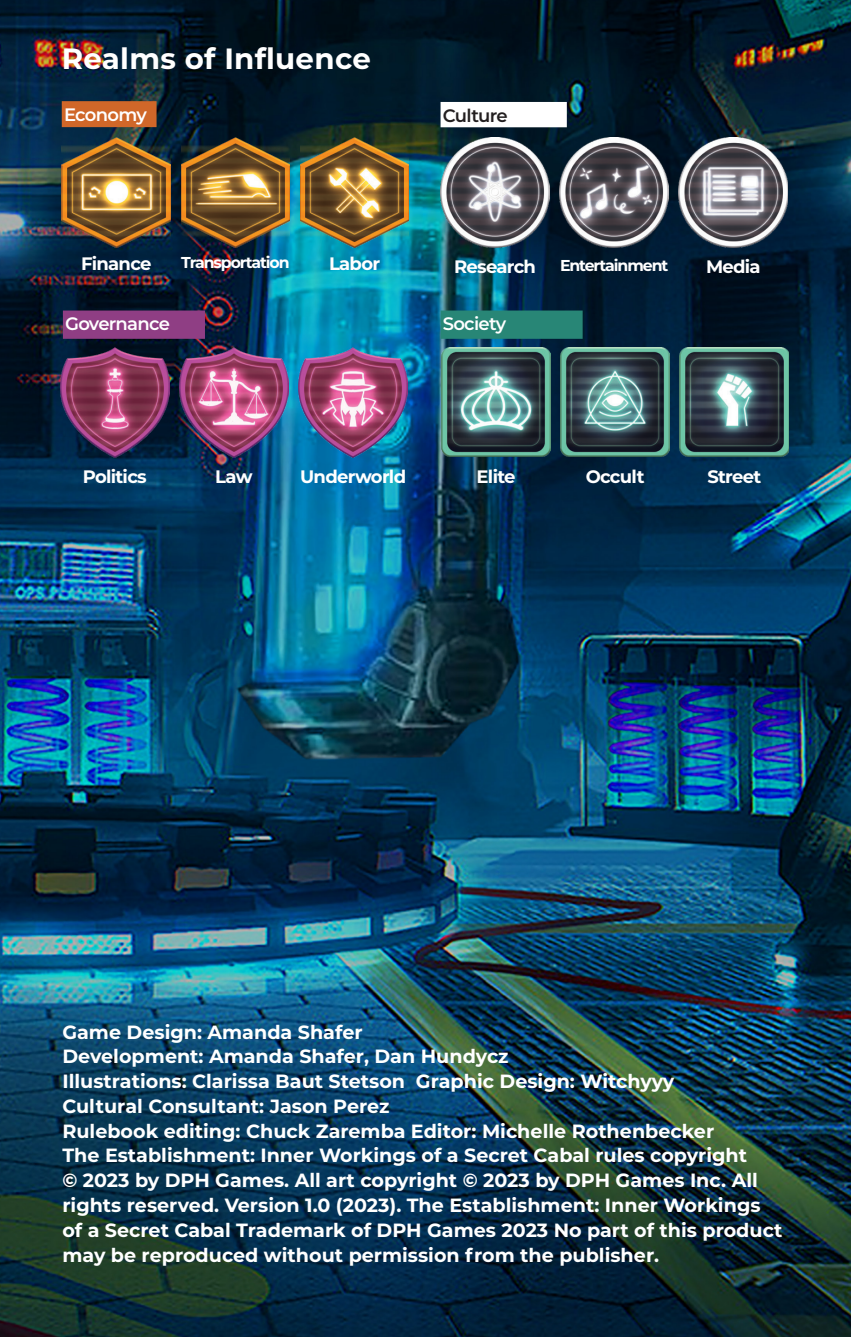
<style>
.page{position:relative;width:851px;height:1337px;background:#fff}
.page>*{position:absolute;margin:0;border:0;box-sizing:border-box;transform-origin:0 0}
.Txt_zapoln{font:700 29.25px "Montserrat";letter-spacing:.01em;color:#fff}
.t1{font:700 19.12px/24.8px "Montserrat";color:#fff}
.t2{font:700 18px "Montserrat";letter-spacing:-.04em;color:#fff}
.t3{font:600 18px "Montserrat";letter-spacing:-.04em;color:#fff}
.t4{font:600 18px "Montserrat";letter-spacing:-.04em;color:#231f20}
.t5{font:700 15.75px "Montserrat";letter-spacing:-.07em;color:#fff}
</style>
<div class="page">
<img style="left:0;top:0;width:850px;height:1336px">
<img style="left:60px;top:348px;width:109px;height:109px">
<img style="left:441px;top:347px;width:109px;height:110px">
<img style="left:62px;top:138px;width:109px;height:109px">
<img style="left:560px;top:347px;width:109px;height:110px">
<img style="left:179px;top:348px;width:109px;height:109px">
<img style="left:440px;top:138px;width:109px;height:109px">
<img style="left:560px;top:138px;width:108px;height:109px">
<img style="left:680px;top:347px;width:108px;height:110px">
<img style="left:299px;top:348px;width:108px;height:109px">
<img style="left:181px;top:138px;width:109px;height:109px">
<img style="left:679px;top:138px;width:108px;height:109px">
<img style="left:300px;top:138px;width:109px;height:109px">
<div style="left:63px;top:102px;width:92px;height:24px;background:#d06729"></div>
<div style="left:62px;top:101px;width:94px;height:26px;border:2px solid #d06729"></div>
<div style="left:64px;top:312px;width:140px;height:26px;background:#8f3e84"></div>
<div style="left:63px;top:310px;width:142px;height:29px;border:2px solid #8f3e84"></div>
<div style="left:441px;top:103px;width:124px;height:23px;background:#fff"></div>
<div style="left:441px;top:312px;width:140px;height:26px;background:#288676"></div>
<div style="left:440px;top:310px;width:142px;height:29px;border:2px solid #288676"></div>
<p class="Txt_zapoln" style="left:62px;top:37px;width:310px">Realms of Influence</p>
<p class="t3" style="left:64px;top:102px;width:84px">Economy</p>
<p class="t4" style="left:443px;top:102px;width:66px">Culture</p>
<p class="t2" style="left:81px;top:251px;width:72px">Finance</p>
<p class="t5" style="left:181px;top:251px;width:110px">Transportation</p>
<p class="t2" style="left:329px;top:251px;width:53px">Labor</p>
<p class="t2" style="left:454px;top:254px;width:83px">Research</p>
<p class="t5" style="left:560px;top:254px;width:110px">Entertainment</p>
<p class="t2" style="left:706px;top:254px;width:56px">Media</p>
<p class="t3" style="left:65px;top:311px;width:106px">Governance</p>
<p class="t3" style="left:443px;top:311px;width:65px">Society</p>
<p class="t2" style="left:83px;top:463px;width:66px">Politics</p>
<p class="t2" style="left:215px;top:463px;width:39px">Law</p>
<p class="t2" style="left:476px;top:463px;width:40px">Elite</p>
<p class="t2" style="left:300px;top:463px;width:108px">Underworld</p>
<p class="t2" style="left:585px;top:463px;width:61px">Occult</p>
<p class="t2" style="left:707px;top:463px;width:55px">Street</p>
<p class="t1" style="left:62px;top:1018px;width:302px">Game Design: Amanda Shafer</p>
<p class="t1" style="left:62px;top:1043px;width:448px">Development: Amanda Shafer, Dan Hundycz</p>
<p class="t1" style="left:62px;top:1068px;width:613px">Illustrations: Clarissa Baut Stetson Graphic Design: Witchyyy</p>
<p class="t1" style="left:62px;top:1092px;width:328px">Cultural Consultant: Jason Perez</p>
<p class="t1" style="left:62px;top:1117px;width:653px">Rulebook editing: Chuck Zaremba Editor: Michelle Rothenbecker</p>
<p class="t1" style="left:62px;top:1142px;width:721px">The Establishment: Inner Workings of a Secret Cabal rules copyright<br>© 2023 by DPH Games. All art copyright © 2023 by DPH Games Inc. All rights reserved. Version 1.0 (2023). The Establishment: Inner Workings of a Secret Cabal Trademark of DPH Games 2023 No part of this product may be reproduced without permission from the publisher.</p>
</div>
